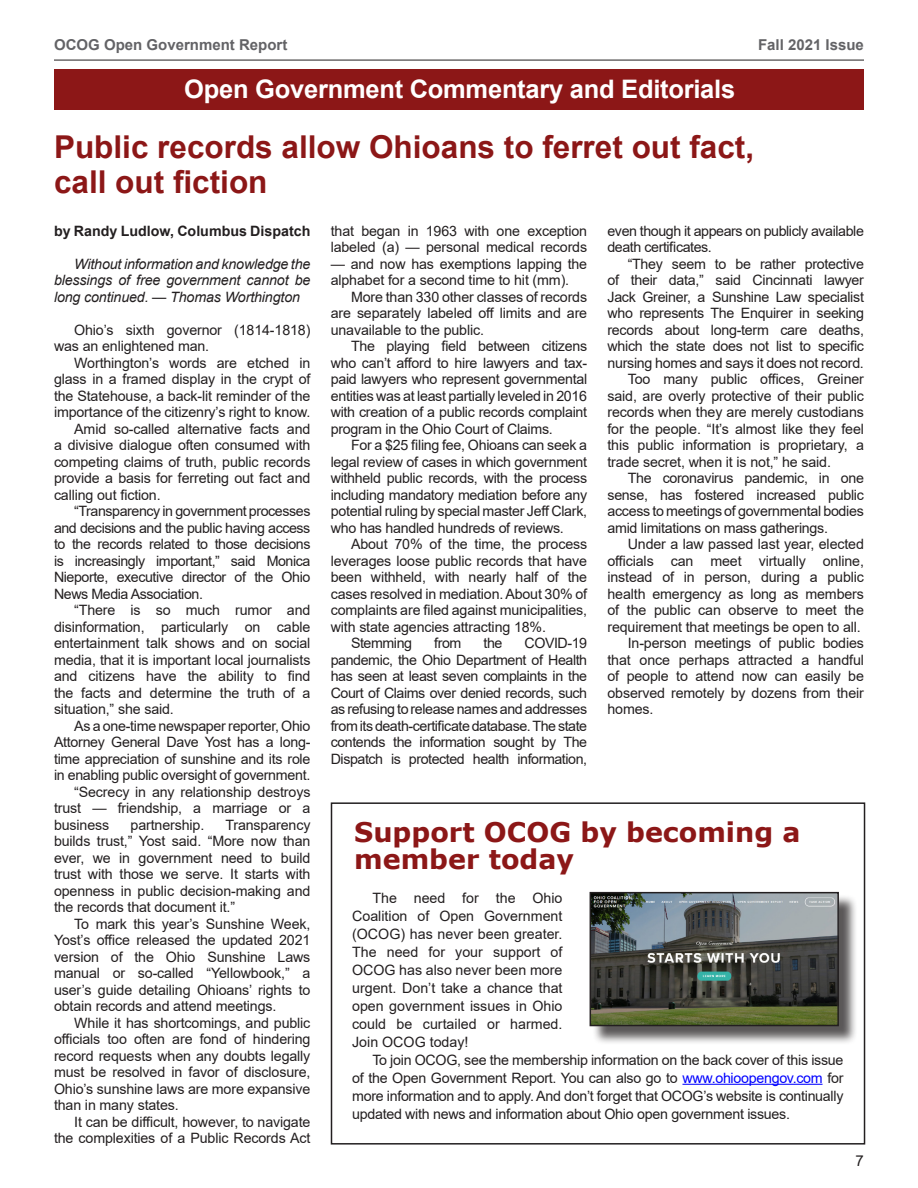
<style>
.page{position:relative;width:918px;height:1188px;background:#fff}
.page>*{position:absolute;margin:0;border:0;box-sizing:border-box;transform-origin:0 0}
.t1{font:700 31.5px/34.5px "Arial";color:#8c1717}
.t2{font:700 27px/27px "Verdana";color:#8c1717}
.t3{font:700 25.5px "Arial";letter-spacing:-.01em;color:#fff}
.t4{font:700 15px "Arial";color:#636366}
.t5{font:15px "Arial";color:#231f20}
.Paragraph_Style_1{font:14.25px/16.5px "Arial";letter-spacing:-.01em;color:#231f20;text-align:justify}
.Paragraph_Style_1-2{font:italic 14.25px/16.5px "Arial";letter-spacing:-.01em;color:#231f20;text-align:justify}
.Paragraph_Style_1-3{font:14.25px/16.5px "Arial";letter-spacing:-.03em;color:#231f20}
.Paragraph_Style_1-4{font:700 14.25px "Arial";color:#231f20}
.s1{color:#00f}
</style>
<div class="page">
<hr style="left:54px;top:60px;width:810px;height:1px;background:#231f20">
<div style="left:54px;top:69px;width:810px;height:41px;background:#8c1717"></div>
<div style="left:331px;top:802px;width:534px;height:343px;border:2px solid #231f20"></div>
<hr style="left:682px;top:1084px;width:141px;height:1px;background:#00f">
<div style="left:592px;top:894px;width:265px;height:151px;background:#231f20;opacity:.75"></div>
<img style="left:593px;top:895px;width:243px;height:128px">
<div style="left:590px;top:892px;width:249px;height:134px;border:2px solid #231f20"></div>
<p class="t4" style="left:54px;top:34px;width:235px">OCOG Open Government Report</p>
<p class="t4" style="left:758px;top:34px;width:107px">Fall 2021 Issue</p>
<p class="t3" style="left:184px;top:71px;width:552px">Open Government Commentary and Editorials</p>
<p class="t1" style="left:54px;top:130px;width:702px">Public records allow Ohioans to ferret out fact, call out fiction</p>
<p class="Paragraph_Style_1-4" style="left:54px;top:220px;width:258px">by Randy Ludlow, Columbus Dispatch</p>
<p class="Paragraph_Style_1-2" style="left:54px;top:255px;width:258px;text-indent:20px">Without information and knowledge the blessings of free government cannot be long continued. — Thomas Worthington</p>
<p class="Paragraph_Style_1" style="left:54px;top:321px;width:258px;text-indent:20px">Ohio’s sixth governor (1814-1818) was an enlightened man.</p>
<p class="Paragraph_Style_1" style="left:54px;top:354px;width:258px;text-indent:20px">Worthington’s words are etched in glass in a framed display in the crypt of the Statehouse, a back-lit reminder of the importance of the citizenry’s right to know.</p>
<p class="Paragraph_Style_1" style="left:54px;top:420px;width:258px;text-indent:20px">Amid so-called alternative facts and a divisive dialogue often consumed with competing claims of truth, public records provide a basis for ferreting out fact and calling out fiction.</p>
<p class="Paragraph_Style_1" style="left:54px;top:503px;width:258px;text-indent:20px">“Transparency in government processes and decisions and the public having access to the records related to those decisions is increasingly important,” said Monica Nieporte, executive director of the Ohio News Media Association.</p>
<p class="Paragraph_Style_1" style="left:54px;top:602px;width:258px;text-indent:20px">“There is so much rumor and disinformation, particularly on cable entertainment talk shows and on social media, that it is important local journalists and citizens have the ability to find the facts and determine the truth of a situation,” she said.</p>
<p class="Paragraph_Style_1" style="left:54px;top:717px;width:258px;text-indent:20px">As a one-time newspaper reporter, Ohio Attorney General Dave Yost has a long&shy;time appreciation of sunshine and its role in enabling public oversight of government.</p>
<p class="Paragraph_Style_1" style="left:54px;top:783px;width:258px;text-indent:20px">“Secrecy in any relationship destroys trust — friendship, a marriage or a business</p>
<p class="Paragraph_Style_1" style="left:331px;top:222px;width:258px">that began in 1963 with one exception labeled (a) — personal medical records</p>
<p class="Paragraph_Style_1" style="left:331px;top:255px;width:258px">— and now has exemptions lapping the alphabet for a second time to hit (mm).</p>
<p class="Paragraph_Style_1" style="left:331px;top:288px;width:258px;text-indent:20px">More than 330 other classes of records are separately labeled off limits and are unavailable to the public.</p>
<p class="Paragraph_Style_1" style="left:331px;top:338px;width:258px;text-indent:20px">The playing field between citizens who can’t afford to hire lawyers and tax&shy;paid lawyers who represent governmental entities was at least partially leveled in 2016 with creation of a public records complaint program in the Ohio Court of Claims.</p>
<p class="Paragraph_Style_1" style="left:331px;top:437px;width:258px;text-indent:20px">For a $25 filing fee, Ohioans can seek a legal review of cases in which government withheld public records, with the process including mandatory mediation before any potential ruling by special master Jeff Clark, who has handled hundreds of reviews.</p>
<p class="Paragraph_Style_1" style="left:331px;top:536px;width:258px;text-indent:20px">About 70% of the time, the process leverages loose public records that have been withheld, with nearly half of the cases resolved in mediation. About 30% of complaints are filed against municipalities, with state agencies attracting 18%.</p>
<p class="Paragraph_Style_1-3" style="left:351px;top:635px;width:63px">Stemming</p>
<p class="Paragraph_Style_1" style="left:434px;top:635px;width:29px">from</p>
<p class="Paragraph_Style_1" style="left:483px;top:635px;width:20px">the</p>
<p class="Paragraph_Style_1-3" style="left:608px;top:222px;width:258px">even though it appears on publicly available death certificates.</p>
<p class="Paragraph_Style_1" style="left:608px;top:255px;width:258px;text-indent:20px">“They seem to be rather protective of their data,” said Cincinnati lawyer Jack Greiner, a Sunshine Law specialist who represents The Enquirer in seeking records about long-term care deaths, which the state does not list to specific nursing homes and says it does not record.</p>
<p class="Paragraph_Style_1" style="left:608px;top:371px;width:258px;text-indent:20px">Too many public offices, Greiner said, are overly protective of their public records when they are merely custodians for the people. “It’s almost like they feel this public information is proprietary, a trade secret, when it is not,” he said.</p>
<p class="Paragraph_Style_1" style="left:608px;top:470px;width:258px;text-indent:20px">The coronavirus pandemic, in one sense, has fostered increased public access to meetings of governmental bodies amid limitations on mass gatherings.</p>
<p class="Paragraph_Style_1" style="left:608px;top:536px;width:258px;text-indent:20px">Under a law passed last year, elected officials can meet virtually online, instead of in person, during a public health emergency as long as members of the public can observe to meet the requirement that meetings be open to all.</p>
<p class="Paragraph_Style_1" style="left:608px;top:635px;width:258px;text-indent:20px">In-person meetings of public bodies that once perhaps attracted a handful of people to attend now can easily be observed remotely by dozens from their homes.</p>
<p class="Paragraph_Style_1" style="left:331px;top:635px;width:258px;text-indent:194px">COVID-19 pandemic, the Ohio Department of Health has seen at least seven complaints in the Court of Claims over denied records, such as refusing to release names and addresses from its death-certificate database. The state contends the information sought by The Dispatch is protected health information,</p>
<p class="Paragraph_Style_1" style="left:54px;top:816px;width:258px;text-indent:171px">Transparency builds trust,” Yost said. “More now than ever, we in government need to build trust with those we serve. It starts with openness in public decision-making and the records that document it.”</p>
<p class="Paragraph_Style_1" style="left:54px;top:915px;width:258px;text-indent:20px">To mark this year’s Sunshine Week, Yost’s office released the updated 2021 version of the Ohio Sunshine Laws manual or so-called “Yellowbook,” a user’s guide detailing Ohioans’ rights to obtain records and attend meetings.</p>
<p class="Paragraph_Style_1" style="left:54px;top:1014px;width:258px;text-indent:20px">While it has shortcomings, and public officials too often are fond of hindering record requests when any doubts legally must be resolved in favor of disclosure, Ohio’s sunshine laws are more expansive than in many states.</p>
<p class="Paragraph_Style_1" style="left:54px;top:1113px;width:258px;text-align:right">It can be difficult, however, to navigate the complexities of a Public Records Act</p>
<p class="Paragraph_Style_1" style="left:131px;top:816px;width:75px">partnership.</p>
<p class="t2" style="left:354px;top:818px;width:448px">Support OCOG by becoming a member today</p>
<p class="Paragraph_Style_1" style="left:352px;top:889px;width:212px;line-height:18px;text-indent:20px">The need for the Ohio Coalition of Open Government (OCOG) has never been greater.<br>The need for your support of OCOG has also never been more urgent. Don’t take a chance that open government issues in Ohio could be curtailed or harmed.<br>Join OCOG today!</p>
<p class="Paragraph_Style_1" style="left:352px;top:1051px;width:493px;line-height:18px;text-indent:20px">To join OCOG, see the membership information on the back cover of this issue of the Open Government Report. You can also go to <span class="s1">www.ohioopengov.com</span> for more information and to apply. And don’t forget that OCOG’s website is continually updated with news and information about Ohio open government issues.</p>
<p class="t5" style="left:856px;top:1150px;width:10px">7</p>
</div>
